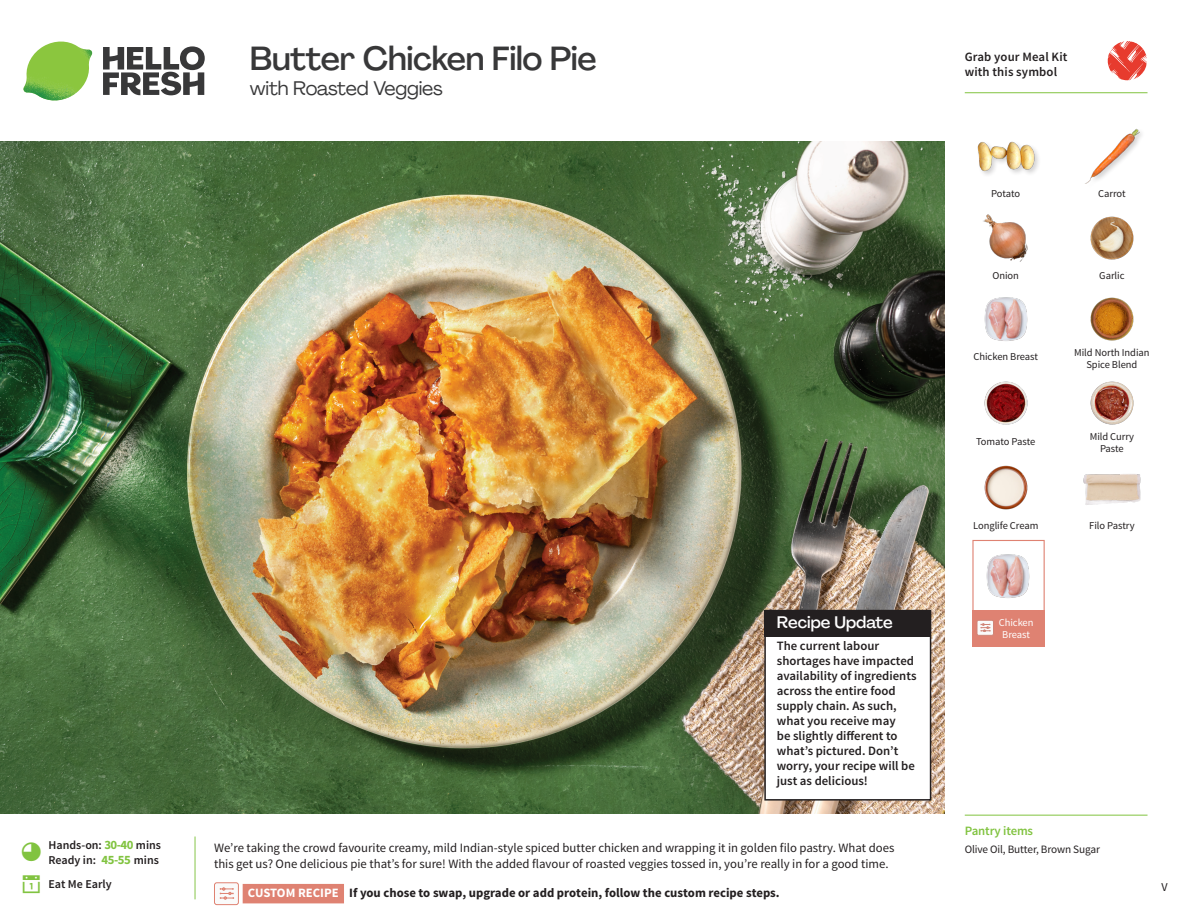
<style>
.page{position:relative;width:1188px;height:918px;background:#fff}
.page>*{position:absolute;margin:0;border:0;box-sizing:border-box;transform-origin:0 0}
._15_Titel_UK{font:500 33px "Agrandir";letter-spacing:-.01em;color:#383839}
._15_Titel_UK-2{font:19.5px "Agrandir";letter-spacing:-.01em;color:#383839}
.Steps_Text_AU{font:500 16.5px "Agrandir";color:#fff}
.Steps_Text_AU-2{font:600 12.75px/15px "Source Sans Pro";color:#231f20}
.Step_6_Text_AU{font:12.75px/16.5px "Source Sans Pro";color:#231f20}
.Step_6_Text_AU-2{font:700 12.75px "Source Sans Pro";color:#231f20}
._04_Headers_Front{font:600 12.75px "Source Sans Pro";letter-spacing:-.01em;color:#81c340}
._04_Intro{font:600 12px "Source Sans Pro";color:#231f20}
.t1{font:12px "Source Sans Pro";color:#231f20}
._05_Pantry{font:11.25px "Source Sans Pro";letter-spacing:-.01em;color:#231f20}
._18_FRONT_ingredient{font:10.5px/12px "Source Sans Pro";letter-spacing:-.005em;color:#231f20;text-align:center}
._18_FRONT_ingredient-2{font:10.5px/12px "Source Sans Pro";letter-spacing:-.005em;color:#fff;text-align:center}
.s1{font-weight:700;font-size:12.75px;color:#81c340}
.s2{color:#fff}
</style>
<div class="page">
<svg style="left:103px;top:46px;width:102px;height:49px"></svg>
<img style="left:23px;top:42px;width:69px;height:59px">
<svg style="left:194px;top:836px;width:150px;height:67px"></svg>
<img style="left:0;top:142px;width:945px;height:672px">
<div style="left:214px;top:883px;width:24px;height:22px;background:#fafafa;border-radius:2px"></div>
<div style="left:214px;top:882px;width:25px;height:23px;border:1px solid #df8272;border-radius:2px"></div>
<svg style="left:220px;top:887px;width:14px;height:13px"></svg>
<div style="left:972px;top:610px;width:73px;height:37px;background:#df8272"></div>
<div style="left:977px;top:620px;width:17px;height:15px;background:#fafafa;border-radius:2px"></div>
<div style="left:977px;top:620px;width:17px;height:16px;border:1px solid #d08477;border-radius:2px"></div>
<svg style="left:981px;top:623px;width:10px;height:9px"></svg>
<img style="left:986px;top:554px;width:44px;height:44px">
<div style="left:972px;top:540px;width:73px;height:72px;border:1px solid #df8272"></div>
<div style="left:765px;top:611px;width:166px;height:189px;background:#fff"></div>
<div style="left:764px;top:610px;width:167px;height:191px;border:2px solid #231f20"></div>
<div style="left:764px;top:610px;width:167px;height:27px;background:#231f20"></div>
<img style="left:1090px;top:297px;width:44px;height:44px">
<img style="left:1090px;top:381px;width:44px;height:44px">
<img style="left:984px;top:381px;width:44px;height:44px">
<img style="left:984px;top:465px;width:44px;height:45px">
<img style="left:984px;top:297px;width:44px;height:44px">
<img style="left:983px;top:214px;width:45px;height:48px">
<img style="left:1090px;top:216px;width:44px;height:44px">
<div style="left:976px;top:141px;width:65px;height:37px;background:#231f20;opacity:.2"></div>
<img style="left:977px;top:141px;width:57px;height:37px">
<img style="left:1085px;top:128px;width:56px;height:56px">
<img style="left:1083px;top:474px;width:58px;height:31px">
<hr style="left:965px;top:815px;width:183px;height:1px;background:#81c340">
<svg style="left:1090px;top:41px;width:58px;height:53px"></svg>
<hr style="left:965px;top:92px;width:183px;height:1px;background:#81c340">
<p class="_04_Intro" style="left:48px;top:837px;width:114px">Hands-on: <span class="s1">30-40</span> mins</p>
<p class="_04_Intro" style="left:48px;top:852px;width:112px">Ready in: <span class="s1">45-55</span> mins</p>
<p class="_04_Intro" style="left:48px;top:876px;width:65px">Eat Me Early</p>
<p class="_15_Titel_UK" style="left:250px;top:38px;width:348px">Butter Chicken Filo Pie</p>
<p class="_15_Titel_UK-2" style="left:250px;top:76px;width:195px">with Roasted Veggies</p>
<p class="Steps_Text_AU" style="left:777px;top:612px;width:117px">Recipe Update</p>
<p class="Steps_Text_AU-2" style="left:777px;top:639px;width:141px">The current labour shortages have impacted availability of ingredients across the entire food supply chain. As such, what you receive may<br>be slightly different to what’s pictured. Don’t worry, your recipe will be just as delicious!</p>
<p class="Step_6_Text_AU" style="left:214px;top:839px;width:682px">We’re taking the crowd favourite creamy, mild Indian-style spiced butter chicken and wrapping it in golden filo pastry. What does this get us? One delicious pie that’s for sure! With the added flavour of roasted veggies tossed in, you’re really in for a good time.</p>
<p class="Step_6_Text_AU-2" style="left:248px;top:885px;width:533px"><span class="s2">CUSTOM RECIPE</span> If you chose to swap, upgrade or add protein, follow the custom recipe steps.</p>
<p class="Steps_Text_AU-2" style="left:965px;top:50px;width:104px">Grab your Meal Kit with this symbol</p>
<p class="_18_FRONT_ingredient" style="left:991px;top:188px;width:31px">Potato</p>
<p class="_18_FRONT_ingredient" style="left:1098px;top:188px;width:29px">Carrot</p>
<p class="_18_FRONT_ingredient" style="left:993px;top:270px;width:28px">Onion</p>
<p class="_18_FRONT_ingredient" style="left:1099px;top:270px;width:27px">Garlic</p>
<p class="_18_FRONT_ingredient" style="left:974px;top:351px;width:66px">Chicken Breast</p>
<p class="_18_FRONT_ingredient" style="left:1074px;top:346px;width:77px">Mild North Indian<br>Spice Blend</p>
<p class="_18_FRONT_ingredient" style="left:976px;top:435px;width:61px">Tomato Paste</p>
<p class="_18_FRONT_ingredient" style="left:1090px;top:431px;width:46px">Mild Curry<br>Paste</p>
<p class="_18_FRONT_ingredient" style="left:973px;top:519px;width:67px">Longlife Cream</p>
<p class="_18_FRONT_ingredient" style="left:1089px;top:519px;width:47px">Filo Pastry</p>
<p class="_18_FRONT_ingredient-2" style="left:999px;top:616px;width:36px">Chicken<br>Breast</p>
<p class="_04_Headers_Front" style="left:965px;top:822px;width:70px">Pantry items</p>
<p class="_05_Pantry" style="left:965px;top:842px;width:137px">Olive Oil, Butter, Brown Sugar</p>
<p class="t1" style="left:1162px;top:879px;width:8px">V</p>
</div>
